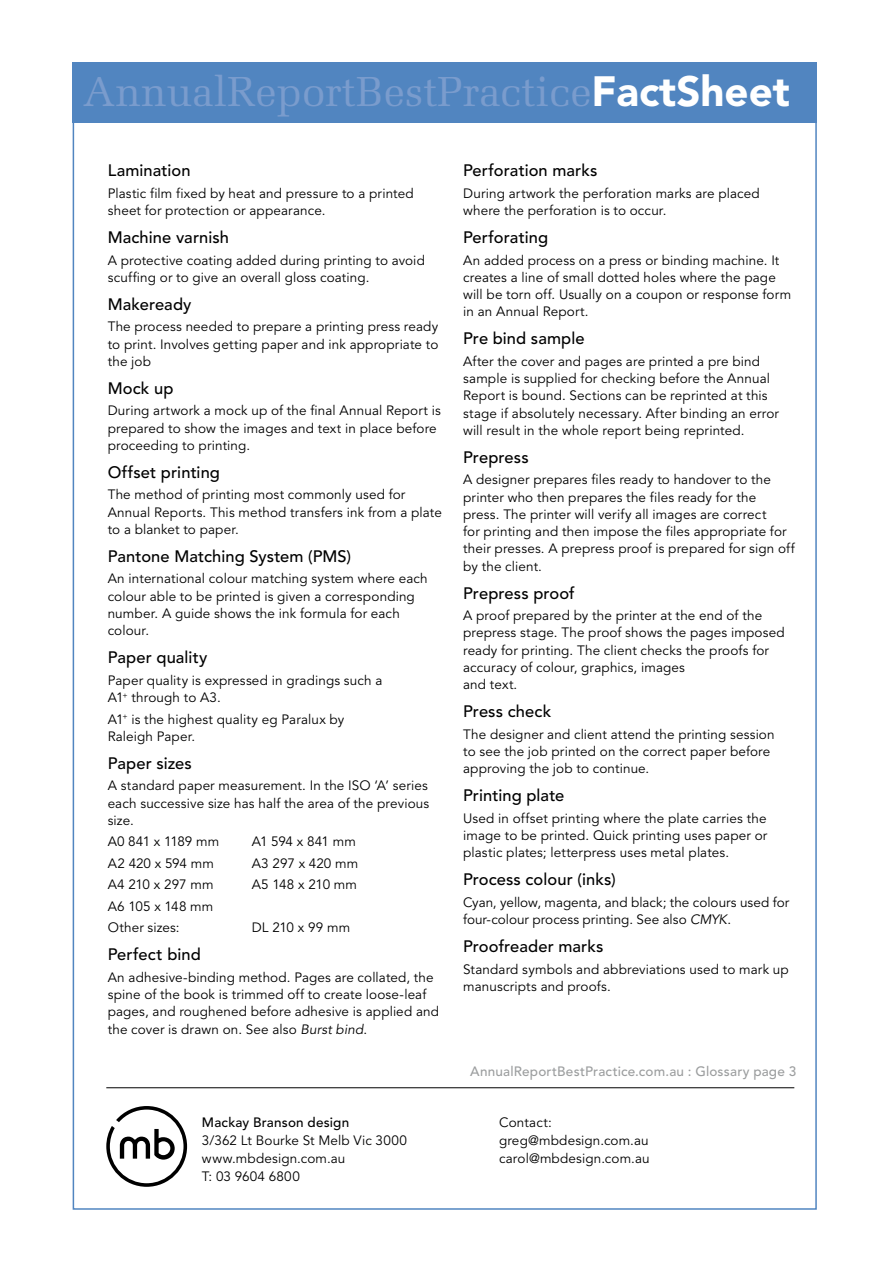
<style>
.page{position:relative;width:893px;height:1263px;background:#fff}
.page>*{position:absolute;margin:0;border:0;box-sizing:border-box;transform-origin:0 0}
.t1{font:42px "Melior";color:#7a9ccd}
.t2{font:500 16.5px "Avenir";letter-spacing:.005em;color:#000}
.t3{font:13.5px/17.2px "Avenir";letter-spacing:.01em;color:#000}
.t4{font:500 13.5px "Avenir";letter-spacing:.015em;color:#9c9e9f}
.t5{font:500 13.5px "Avenir";letter-spacing:.015em;color:#000}
.t6{font:13.5px "Avenir";letter-spacing:-.025em;color:#000}
.s1{font-family:"Avenir";font-weight:900;color:#fff}
.s2{font-style:italic}
</style>
<div class="page">
<div style="left:72px;top:63px;width:744px;height:60px;background:#5185c0"></div>
<hr style="left:106px;top:1087px;width:688px;height:1px;background:#000">
<svg style="left:106px;top:1106px;width:81px;height:81px"></svg>
<h1 class="t1" style="left:83px;top:66px;width:708px">AnnualReportBestPractice<span class="s1">FactSheet</span></h1>
<p class="t2" style="left:108px;top:161px;width:84px">Lamination</p>
<p class="t3" style="left:108px;top:185px;width:308px">Plastic film fixed by heat and pressure to a printed sheet for protection or appearance.</p>
<p class="t2" style="left:108px;top:228px;width:123px">Machine varnish</p>
<p class="t3" style="left:108px;top:252px;width:319px">A protective coating added during printing to avoid scuffing or to give an overall gloss coating.</p>
<p class="t2" style="left:108px;top:295px;width:85px">Makeready</p>
<p class="t3" style="left:108px;top:319px;width:332px;text-align:justify">The process needed to prepare a printing press ready to print. Involves getting paper and ink appropriate to the job</p>
<p class="t2" style="left:108px;top:379px;width:67px">Mock up</p>
<p class="t3" style="left:108px;top:403px;width:335px">During artwork a mock up of the final Annual Report is prepared to show the images and text in place before proceeding to printing.</p>
<p class="t2" style="left:108px;top:463px;width:114px">Offset printing</p>
<p class="t3" style="left:108px;top:487px;width:336px">The method of printing most commonly used for<br>Annual Reports. This method transfers ink from a plate to a blanket to paper.</p>
<p class="t2" style="left:108px;top:547px;width:245px">Pantone Matching System (PMS)</p>
<p class="t3" style="left:108px;top:571px;width:322px">An international colour matching system where each colour able to be printed is given a corresponding number. A guide shows the ink formula for each colour.</p>
<p class="t2" style="left:108px;top:648px;width:101px">Paper quality</p>
<p class="t3" style="left:108px;top:672px;width:276px">Paper quality is expressed in gradings such a<br>A1<sup>+</sup> through to A3.</p>
<p class="t3" style="left:108px;top:711px;width:238px">A1<sup>+</sup> is the highest quality eg Paralux by<br>Raleigh Paper.</p>
<p class="t2" style="left:108px;top:753px;width:86px">Paper sizes</p>
<p class="t3" style="left:108px;top:777px;width:323px;text-align:justify">A standard paper measurement. In the ISO ‘A’ series each successive size has half the area of the previous size.</p>
<p class="t3" style="left:108px;top:833px;width:113px">A0 841 x 1189 mm</p>
<p class="t6" style="left:252px;top:834px;width:106px">A1 594 x 841 mm</p>
<p class="t3" style="left:108px;top:855px;width:108px">A2 420 x 594 mm</p>
<p class="t3" style="left:252px;top:855px;width:108px">A3 297 x 420 mm</p>
<p class="t3" style="left:108px;top:876px;width:107px">A4 210 x 297 mm</p>
<p class="t3" style="left:252px;top:876px;width:107px">A5 148 x 210 mm</p>
<p class="t3" style="left:108px;top:896px;width:107px;line-height:21.5px">A6 105 x 148 mm<br>Other sizes:</p>
<p class="t3" style="left:252px;top:919px;width:100px">DL 210 x 99 mm</p>
<p class="t2" style="left:108px;top:945px;width:95px">Perfect bind</p>
<p class="t3" style="left:108px;top:969px;width:333px">An adhesive-binding method. Pages are collated, the spine of the book is trimmed off to create loose-leaf pages, and roughened before adhesive is applied and the cover is drawn on. See also <span class="s2">Burst bind</span>.</p>
<p class="t2" style="left:463px;top:161px;width:136px">Perforation marks</p>
<p class="t3" style="left:463px;top:185px;width:298px">During artwork the perforation marks are placed where the perforation is to occur.</p>
<p class="t2" style="left:463px;top:228px;width:86px">Perforating</p>
<p class="t3" style="left:463px;top:252px;width:330px">An added process on a press or binding machine. It creates a line of small dotted holes where the page will be torn off. Usually on a coupon or response form in an Annual Report.</p>
<p class="t2" style="left:463px;top:329px;width:123px">Pre bind sample</p>
<p class="t3" style="left:463px;top:353px;width:317px">After the cover and pages are printed a pre bind sample is supplied for checking before the Annual Report is bound. Sections can be reprinted at this stage if absolutely necessary. After binding an error will result in the whole report being reprinted.</p>
<p class="t2" style="left:463px;top:448px;width:67px">Prepress</p>
<p class="t3" style="left:463px;top:472px;width:333px">A designer prepares files ready to handover to the printer who then prepares the files ready for the press. The printer will verify all images are correct<br>for printing and then impose the files appropriate for their presses. A prepress proof is prepared for sign off by the client.</p>
<p class="t2" style="left:463px;top:583px;width:113px">Prepress proof</p>
<p class="t3" style="left:463px;top:607px;width:323px">A proof prepared by the printer at the end of the prepress stage. The proof shows the pages imposed ready for printing. The client checks the proofs for accuracy of colour, graphics, images<br>and text.</p>
<p class="t2" style="left:463px;top:702px;width:90px">Press check</p>
<p class="t3" style="left:463px;top:726px;width:313px">The designer and client attend the printing session to see the job printed on the correct paper before approving the job to continue.</p>
<p class="t2" style="left:463px;top:786px;width:103px">Printing plate</p>
<p class="t3" style="left:463px;top:810px;width:306px;text-align:justify">Used in offset printing where the plate carries the image to be printed. Quick printing uses paper or plastic plates; letterpress uses metal plates.</p>
<p class="t2" style="left:463px;top:870px;width:154px">Process colour (inks)</p>
<p class="t3" style="left:463px;top:894px;width:328px">Cyan, yellow, magenta, and black; the colours used for four-colour process printing. See also <span class="s2">CMYK</span>.</p>
<p class="t2" style="left:463px;top:937px;width:142px">Proofreader marks</p>
<p class="t3" style="left:463px;top:961px;width:327px">Standard symbols and abbreviations used to mark up manuscripts and proofs.</p>
<p class="t4" style="left:470px;top:1063px;width:327px">AnnualReportBestPractice.com.au : Glossary page 3</p>
<p class="t5" style="left:202px;top:1114px;width:149px">Mackay Branson design</p>
<p class="t3" style="left:499px;top:1114px;width:54px">Contact:</p>
<p class="t3" style="left:202px;top:1132px;width:206px">3/362 Lt Bourke St Melb Vic 3000</p>
<p class="t3" style="left:499px;top:1132px;width:151px">greg@mbdesign.com.au</p>
<p class="t3" style="left:202px;top:1150px;width:145px">www.mbdesign.com.au</p>
<p class="t3" style="left:499px;top:1150px;width:152px">carol@mbdesign.com.au</p>
<p class="t3" style="left:202px;top:1168px;width:99px">T: 03 9604 6800</p>
</div>
